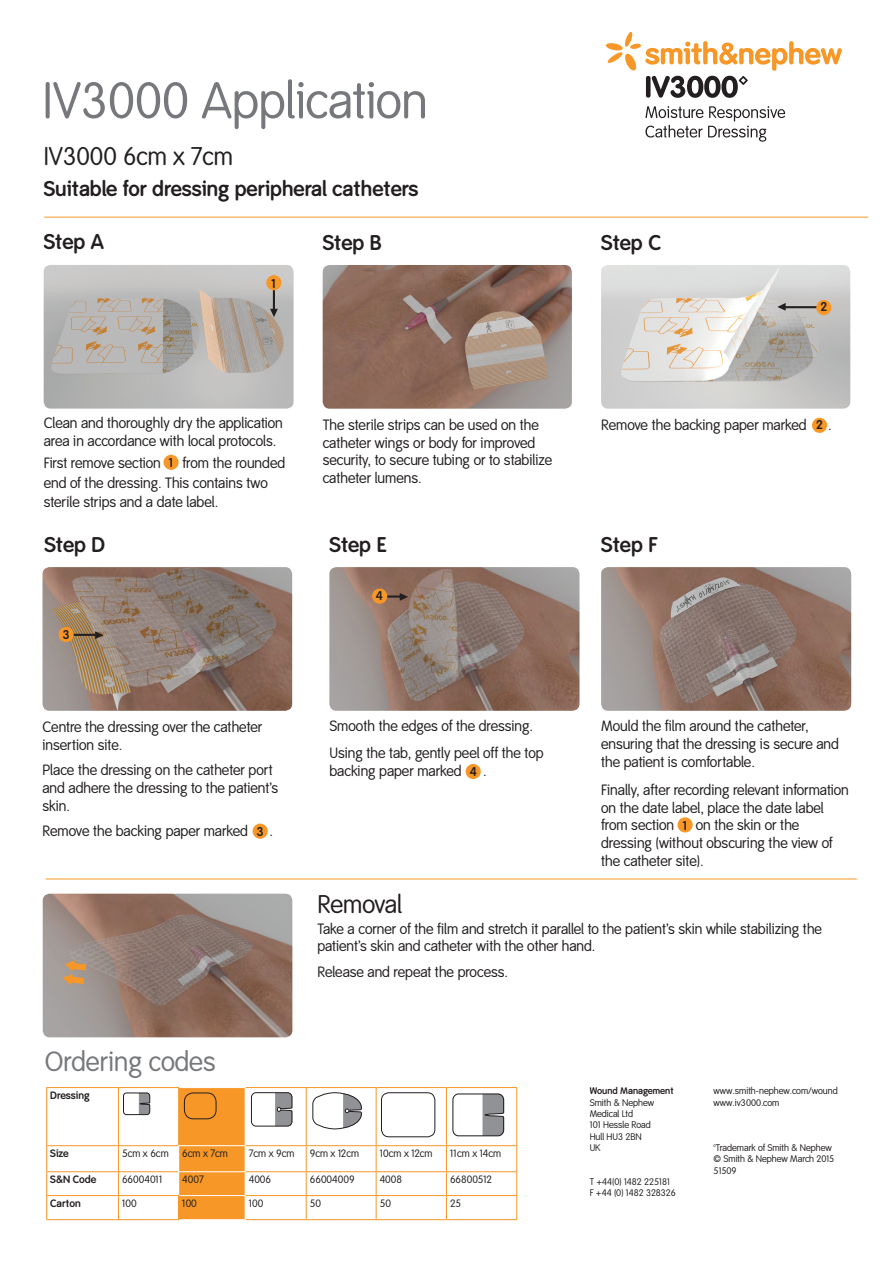
<style>
.page{position:relative;width:893px;height:1263px;background:#fff}
.page>*{position:absolute;margin:0;border:0;box-sizing:border-box;transform-origin:0 0}
.t1{font:50.4px "Smith&Nephew LF";color:#76787b}
.t2{font:27.3px "Smith&Nephew LF";color:#76787b}
.t3{font:25.2px "Smith&Nephew LF";color:#231f20}
.t4{font:700 21px "Smith&Nephew LF";color:#231f20}
.t5{font:14.7px/17.7px "Smith&Nephew LF";color:#231f20}
.t6{font:700 12.6px "Smith&Nephew LF";color:#231f20}
.t7{font:10.5px "Smith&Nephew LF";color:#231f20}
.t8{font:700 10.5px "Smith&Nephew LF";color:#231f20}
.t9{font:9.45px "Smith&Nephew LF";color:#231f20}
.t10{font:700 9.45px "Smith&Nephew LF";color:#231f20}
</style>
<div class="page">
<img style="left:44px;top:265px;width:250px;height:144px">
<img style="left:323px;top:265px;width:249px;height:144px">
<img style="left:601px;top:265px;width:249px;height:144px">
<hr style="left:446px;top:1087px;width:71px;height:1px;background:#f79727">
<hr style="left:516px;top:1088px;width:1px;height:57px;background:#f79727">
<hr style="left:446px;top:1145px;width:71px;height:1px;background:#f79727">
<hr style="left:446px;top:1171px;width:71px;height:1px;background:#f79727">
<hr style="left:446px;top:1195px;width:71px;height:1px;background:#f79727">
<svg style="left:516px;top:1146px;width:1px;height:73px"></svg>
<hr style="left:446px;top:1219px;width:71px;height:1px;background:#f79727">
<hr style="left:376px;top:1087px;width:70px;height:1px;background:#f79727">
<hr style="left:446px;top:1088px;width:1px;height:57px;background:#f79727">
<hr style="left:376px;top:1145px;width:70px;height:1px;background:#f79727">
<hr style="left:376px;top:1171px;width:70px;height:1px;background:#f79727">
<hr style="left:376px;top:1195px;width:70px;height:1px;background:#f79727">
<svg style="left:446px;top:1146px;width:1px;height:73px"></svg>
<hr style="left:376px;top:1219px;width:70px;height:1px;background:#f79727">
<div style="left:381px;top:1092px;width:54px;height:45px;border:1px solid #231f20;border-radius:7px"></div>
<svg style="left:46px;top:1087px;width:331px;height:133px"></svg>
<div style="left:184px;top:1093px;width:32px;height:26px;border:1px solid #231f20;border-radius:9px"></div>
<svg style="left:452px;top:1093px;width:53px;height:44px"></svg>
<img style="left:43px;top:894px;width:249px;height:143px">
<svg style="left:645px;top:106px;width:140px;height:36px"></svg>
<svg style="left:606px;top:32px;width:236px;height:66px"></svg>
<img style="left:43px;top:567px;width:249px;height:144px">
<img style="left:329px;top:567px;width:250px;height:144px">
<hr style="left:46px;top:879px;width:811px;height:1px;background:#f79727">
<svg style="left:777px;top:303px;width:9px;height:8px"></svg>
<hr style="left:785px;top:306px;width:32px;height:2px;background:#231f20">
<div style="left:816px;top:300px;width:15px;height:15px;background:#f79727;border-radius:50%"></div>
<svg style="left:400px;top:593px;width:8px;height:8px"></svg>
<hr style="left:382px;top:595px;width:18px;height:3px;background:#231f20">
<div style="left:372px;top:589px;width:15px;height:15px;background:#f79727;border-radius:50%"></div>
<svg style="left:95px;top:631px;width:8px;height:8px"></svg>
<hr style="left:73px;top:634px;width:23px;height:2px;background:#231f20">
<div style="left:59px;top:627px;width:15px;height:15px;background:#f79727;border-radius:50%"></div>
<div style="left:253px;top:824px;width:15px;height:15px;background:#f79727;border-radius:50%"></div>
<div style="left:812px;top:418px;width:15px;height:15px;background:#f79727;border-radius:50%"></div>
<hr style="left:44px;top:217px;width:824px;height:1px;background:#f79727">
<div style="left:677px;top:817px;width:16px;height:15px;background:#f79727;border-radius:50%"></div>
<img style="left:601px;top:567px;width:250px;height:144px">
<div style="left:466px;top:764px;width:15px;height:15px;background:#f79727;border-radius:50%"></div>
<svg style="left:270px;top:309px;width:8px;height:8px"></svg>
<div style="left:163px;top:455px;width:16px;height:15px;background:#f79727;border-radius:50%"></div>
<hr style="left:273px;top:285px;width:2px;height:27px;background:#231f20">
<div style="left:266px;top:275px;width:15px;height:15px;background:#f79727;border-radius:50%"></div>
<svg style="left:63px;top:959px;width:30px;height:29px"></svg>
<p class="t1" style="left:43px;top:72px;width:387px">IV3000 Application</p>
<p class="t3" style="left:44px;top:141px;width:191px">IV3000 6cm x 7cm</p>
<p class="t4" style="left:44px;top:176px;width:376px">Suitable for dressing peripheral catheters</p>
<p class="t4" style="left:44px;top:229px;width:62px">Step A</p>
<p class="t4" style="left:323px;top:230px;width:61px">Step B</p>
<p class="t6" style="left:271px;top:276px;width:6px">1</p>
<p class="t5" style="left:44px;top:415px;width:241px">Clean and thoroughly dry the application area in accordance with local protocols.</p>
<p class="t5" style="left:44px;top:455px;width:119px">First remove section</p>
<p class="t5" style="left:44px;top:454px;width:243px;line-height:19.5px;text-indent:139px">from the rounded end of the dressing. This contains two sterile strips and a date label.</p>
<p class="t6" style="left:169px;top:455px;width:6px">1</p>
<p class="t4" style="left:44px;top:532px;width:62px">Step D</p>
<p class="t6" style="left:63px;top:628px;width:8px">3</p>
<p class="t5" style="left:43px;top:719px;width:221px">Centre the dressing over the catheter insertion site.</p>
<p class="t5" style="left:43px;top:762px;width:237px">Place the dressing on the catheter port and adhere the dressing to the patient’s skin.</p>
<p class="t5" style="left:43px;top:823px;width:207px">Remove the backing paper marked</p>
<p class="t5" style="left:269px;top:823px;width:5px">.</p>
<p class="t6" style="left:257px;top:824px;width:8px">3</p>
<p class="t5" style="left:323px;top:417px;width:231px">The sterile strips can be used on the catheter wings or body for improved security, to secure tubing or to stabilize catheter lumens.</p>
<p class="t4" style="left:329px;top:532px;width:59px">Step E</p>
<p class="t6" style="left:376px;top:588px;width:9px">4</p>
<p class="t5" style="left:329px;top:718px;width:205px">Smooth the edges of the dressing.</p>
<p class="t5" style="left:329px;top:745px;width:216px">Using the tab, gently peel off the top backing paper marked</p>
<p class="t6" style="left:470px;top:765px;width:9px">4</p>
<p class="t5" style="left:483px;top:762px;width:5px">.</p>
<p class="t4" style="left:601px;top:230px;width:61px">Step C</p>
<p class="t6" style="left:820px;top:300px;width:8px">2</p>
<p class="t5" style="left:601px;top:417px;width:207px">Remove the backing paper marked</p>
<p class="t5" style="left:828px;top:417px;width:5px">.</p>
<p class="t6" style="left:816px;top:417px;width:8px">2</p>
<p class="t4" style="left:601px;top:532px;width:58px">Step F</p>
<p class="t5" style="left:601px;top:718px;width:239px">Mould the film around the catheter, ensuring that the dressing is secure and the patient is comfortable.</p>
<p class="t5" style="left:601px;top:782px;width:249px">Finally, after recording relevant information on the date label, place the date label from section</p>
<p class="t5" style="left:601px;top:817px;width:233px;text-indent:95px">on the skin or the dressing (without obscuring the view of the catheter site).</p>
<p class="t6" style="left:683px;top:818px;width:6px">1</p>
<p class="t3" style="left:317px;top:890px;width:86px">Removal</p>
<p class="t5" style="left:317px;top:920px;width:506px">Take a corner of the film and stretch it parallel to the patient’s skin while stabilizing the patient’s skin and catheter with the other hand.</p>
<p class="t5" style="left:317px;top:963px;width:192px">Release and repeat the process.</p>
<p class="t2" style="left:45px;top:1046px;width:172px">Ordering codes</p>
<p class="t8" style="left:50px;top:1089px;width:41px">Dressing</p>
<p class="t8" style="left:50px;top:1147px;width:20px">Size</p>
<p class="t7" style="left:122px;top:1148px;width:48px">5cm x 6cm</p>
<p class="t7" style="left:182px;top:1148px;width:47px">6cm x 7cm</p>
<p class="t7" style="left:249px;top:1148px;width:47px">7cm x 9cm</p>
<p class="t7" style="left:310px;top:1148px;width:51px">9cm x 12cm</p>
<p class="t7" style="left:380px;top:1148px;width:54px">10cm x 12cm</p>
<p class="t7" style="left:450px;top:1148px;width:53px">11cm x 14cm</p>
<p class="t8" style="left:50px;top:1173px;width:48px">S&amp;N Code</p>
<p class="t7" style="left:122px;top:1174px;width:42px">66004011</p>
<p class="t7" style="left:182px;top:1174px;width:23px">4007</p>
<p class="t7" style="left:249px;top:1174px;width:24px">4006</p>
<p class="t7" style="left:310px;top:1174px;width:46px">66004009</p>
<p class="t7" style="left:380px;top:1174px;width:24px">4008</p>
<p class="t7" style="left:450px;top:1174px;width:43px">66800512</p>
<p class="t8" style="left:50px;top:1197px;width:32px">Carton</p>
<p class="t7" style="left:122px;top:1197px;width:16px">100</p>
<p class="t7" style="left:182px;top:1197px;width:16px">100</p>
<p class="t7" style="left:249px;top:1197px;width:16px">100</p>
<p class="t7" style="left:310px;top:1197px;width:13px">50</p>
<p class="t7" style="left:380px;top:1197px;width:13px">50</p>
<p class="t7" style="left:450px;top:1197px;width:13px">25</p>
<p class="t10" style="left:590px;top:1085px;width:85px">Wound Management</p>
<p class="t9" style="left:714px;top:1086px;width:126px">www.smith-nephew.com/wound</p>
<p class="t9" style="left:590px;top:1097px;width:66px">Smith &amp; Nephew</p>
<p class="t9" style="left:714px;top:1097px;width:67px">www.iv3000.com</p>
<p class="t9" style="left:590px;top:1108px;width:45px">Medical Ltd</p>
<p class="t9" style="left:590px;top:1120px;width:63px">101 Hessle Road</p>
<p class="t9" style="left:590px;top:1131px;width:54px">Hull HU3 2BN</p>
<p class="t9" style="left:590px;top:1142px;width:13px">UK</p>
<p class="t9" style="left:714px;top:1142px;width:120px">™Trademark of Smith &amp; Nephew</p>
<p class="t9" style="left:714px;top:1154px;width:122px">© Smith &amp; Nephew March 2015</p>
<p class="t9" style="left:714px;top:1165px;width:24px">51509</p>
<p class="t9" style="left:590px;top:1176px;width:82px">T +44(0) 1482 225181</p>
<p class="t9" style="left:590px;top:1188px;width:88px">F +44 (0) 1482 328326</p>
</div>
